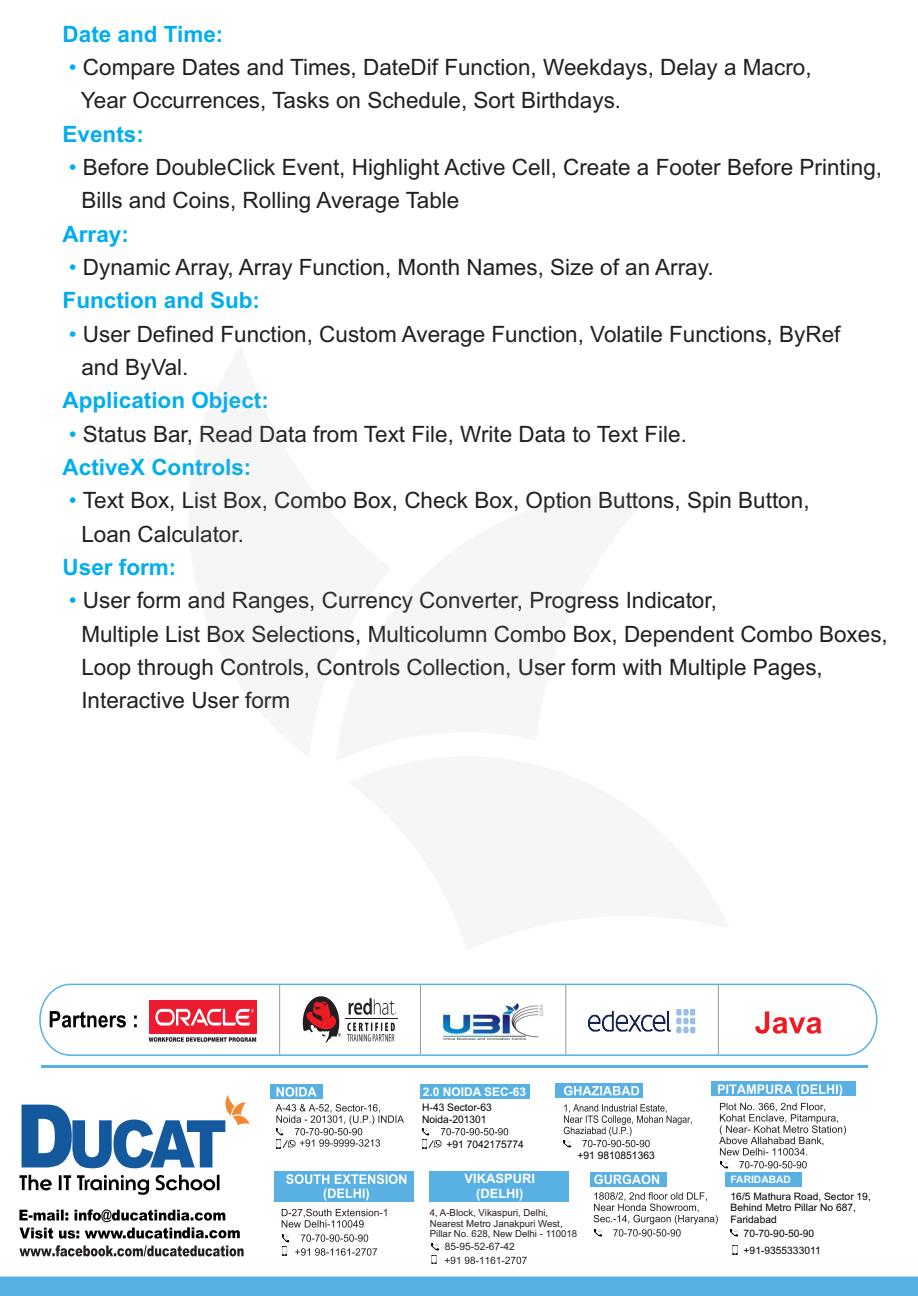
<style>
.page{position:relative;width:918px;height:1296px;background:#fff}
.page>*{position:absolute;margin:0;border:0;box-sizing:border-box;transform-origin:0 0}
.t1{font:22.5px/33.3px "Arial";color:#231f20}
.t2{font:700 22.5px "Arial";color:#00aeef}
.t3{font:700 12.9px "Arial";color:#fff}
.t4{font:700 12px "Arial";color:#fff}
.t5{font:10.5px/11.9px "Arial Narrow";color:#000;scale:1.2 1}
.t6{font:10.2px/11.4px "Arial";color:#000}
.t7{font:10.2px "Arial";color:#231f20}
.t8{font:700 10.2px "Arial";color:#fff}
.t9{font:9.6px/10.8px "Arial";color:#231f20}
.s1{color:#00aeef}
</style>
<div class="page">
<div style="left:0;top:1277px;width:918px;height:19px;background:#58b0e3"></div>
<div style="left:274px;top:1171px;width:139px;height:31px;background:#58b0e3"></div>
<svg style="left:282px;top:1209px;width:105px;height:19px"></svg>
<svg style="left:282px;top:1234px;width:95px;height:22px"></svg>
<svg style="left:286px;top:1174px;width:120px;height:27px"></svg>
<hr style="left:41px;top:1065px;width:826px;height:3px;background:#58b0e3">
<svg style="left:19px;top:1209px;width:221px;height:30px"></svg>
<svg style="left:39px;top:983px;width:839px;height:73px"></svg>
<hr style="left:279px;top:985px;width:1px;height:70px;background:#879e9e">
<svg style="left:50px;top:1011px;width:87px;height:17px"></svg>
<div style="left:711px;top:1081px;width:145px;height:15px;background:#58b0e3"></div>
<svg style="left:718px;top:1084px;width:124px;height:12px"></svg>
<div style="left:270px;top:1085px;width:52px;height:14px;background:#58b0e3"></div>
<svg style="left:277px;top:1087px;width:40px;height:10px"></svg>
<div style="left:556px;top:1083px;width:87px;height:15px;background:#58b0e3"></div>
<svg style="left:564px;top:1086px;width:75px;height:10px"></svg>
<svg style="left:303px;top:996px;width:38px;height:47px"></svg>
<svg style="left:347px;top:1022px;width:49px;height:20px"></svg>
<hr style="left:345px;top:1018px;width:52px;height:1px;background:#231f20">
<svg style="left:349px;top:998px;width:47px;height:17px"></svg>
<div style="left:149px;top:1001px;width:108px;height:33px;background:#ed1b2f"></div>
<svg style="left:155px;top:1009px;width:99px;height:17px"></svg>
<svg style="left:149px;top:1037px;width:107px;height:5px"></svg>
<img style="left:444px;top:1003px;width:99px;height:36px">
<img style="left:589px;top:1009px;width:106px;height:25px">
<hr style="left:420px;top:985px;width:1px;height:70px;background:#879e9e">
<hr style="left:565px;top:985px;width:1px;height:70px;background:#879e9e">
<hr style="left:718px;top:985px;width:1px;height:70px;background:#879e9e">
<svg style="left:19px;top:1245px;width:225px;height:11px"></svg>
<svg style="left:755px;top:1011px;width:67px;height:23px"></svg>
<svg style="left:275px;top:1104px;width:129px;height:45px"></svg>
<svg style="left:564px;top:1104px;width:128px;height:44px"></svg>
<svg style="left:719px;top:1103px;width:127px;height:66px"></svg>
<div style="left:590px;top:1172px;width:77px;height:15px;background:#58b0e3"></div>
<svg style="left:594px;top:1175px;width:65px;height:9px"></svg>
<svg style="left:594px;top:1192px;width:124px;height:45px"></svg>
<svg style="left:422px;top:1128px;width:86px;height:21px"></svg>
<div style="left:420px;top:1085px;width:110px;height:14px;background:#58b0e3"></div>
<svg style="left:22px;top:1095px;width:228px;height:73px"></svg>
<svg style="left:19px;top:1175px;width:201px;height:20px"></svg>
<div style="left:430px;top:1171px;width:139px;height:31px;background:#58b0e3"></div>
<svg style="left:431px;top:1243px;width:8px;height:21px"></svg>
<svg style="left:445px;top:1257px;width:82px;height:7px"></svg>
<div style="left:725px;top:1172px;width:77px;height:15px;background:#58b0e3"></div>
<svg style="left:731px;top:1229px;width:7px;height:8px"></svg>
<svg style="left:732px;top:1245px;width:6px;height:9px"></svg>
<p class="t2" style="left:63px;top:25px;width:162px">Date and Time:</p>
<p class="t1" style="left:81px;top:53px;width:732px;text-indent:-12px"><span class="s1">•</span> Compare Dates and Times, DateDif Function, Weekdays, Delay a Macro,<br>Year Occurrences, Tasks on Schedule, Sort Birthdays.</p>
<p class="t2" style="left:63px;top:125px;width:83px">Events:</p>
<p class="t1" style="left:81px;top:153px;width:802px;text-indent:-13px"><span class="s1">•</span> Before DoubleClick Event, Highlight Active Cell, Create a Footer Before Printing,<br>Bills and Coins, Rolling Average Table</p>
<p class="t2" style="left:63px;top:225px;width:68px">Array:</p>
<p class="t1" style="left:69px;top:253px;width:646px"><span class="s1">•</span> Dynamic Array, Array Function, Month Names, Size of an Array.</p>
<p class="t2" style="left:63px;top:292px;width:199px">Function and Sub:</p>
<p class="t1" style="left:81px;top:319px;width:761px;text-indent:-13px"><span class="s1">•</span> User Defined Function, Custom Average Function, Volatile Functions, ByRef and ByVal.</p>
<p class="t2" style="left:63px;top:392px;width:208px">Application Object:</p>
<p class="t1" style="left:69px;top:419px;width:620px"><span class="s1">•</span> Status Bar, Read Data from Text File, Write Data to Text File.</p>
<p class="t2" style="left:63px;top:459px;width:190px">ActiveX Controls:</p>
<p class="t1" style="left:81px;top:486px;width:730px;text-indent:-13px"><span class="s1">•</span> Text Box, List Box, Combo Box, Check Box, Option Buttons, Spin Button,<br>Loan Calculator.</p>
<p class="t2" style="left:63px;top:559px;width:115px">User form:</p>
<p class="t1" style="left:81px;top:586px;width:808px;text-indent:-13px"><span class="s1">•</span> User form and Ranges, Currency Converter, Progress Indicator,<br>Multiple List Box Selections, Multicolumn Combo Box, Dependent Combo Boxes, Loop through Controls, Controls Collection, User form with Multiple Pages, Interactive User form</p>
<p class="t4" style="left:423px;top:1087px;width:105px">2.0 NOIDA SEC-63</p>
<p class="t5" style="left:422px;top:1103px;width:59px">H-43 Sector-63<br>Noida-201301</p>
<p class="t5" style="left:447px;top:1139px;width:66px">+91 7042175774</p>
<p class="t3" style="left:465px;top:1174px;width:72px">VIKASPURI</p>
<p class="t3" style="left:476px;top:1189px;width:49px">(DELHI)</p>
<p class="t5" style="left:578px;top:1150px;width:66px">+91 9810851363</p>
<p class="t9" style="left:430px;top:1208px;width:149px">4, A-Block, Vikaspuri, Delhi,<br>Nearest Metro Janakpuri West,<br>Pillar No. 628, New Delhi - 110018</p>
<p class="t7" style="left:445px;top:1243px;width:72px">85-95-52-67-42</p>
<p class="t8" style="left:731px;top:1175px;width:62px">FARIDABAD</p>
<p class="t6" style="left:731px;top:1191px;width:142px">16/5 Mathura Road, Sector 19,<br>Behind Metro Pillar No 687,<br>Faridabad</p>
<p class="t6" style="left:744px;top:1226px;width:79px;line-height:16.5px">70-70-90-50-90 +91-9355333011</p>
</div>
